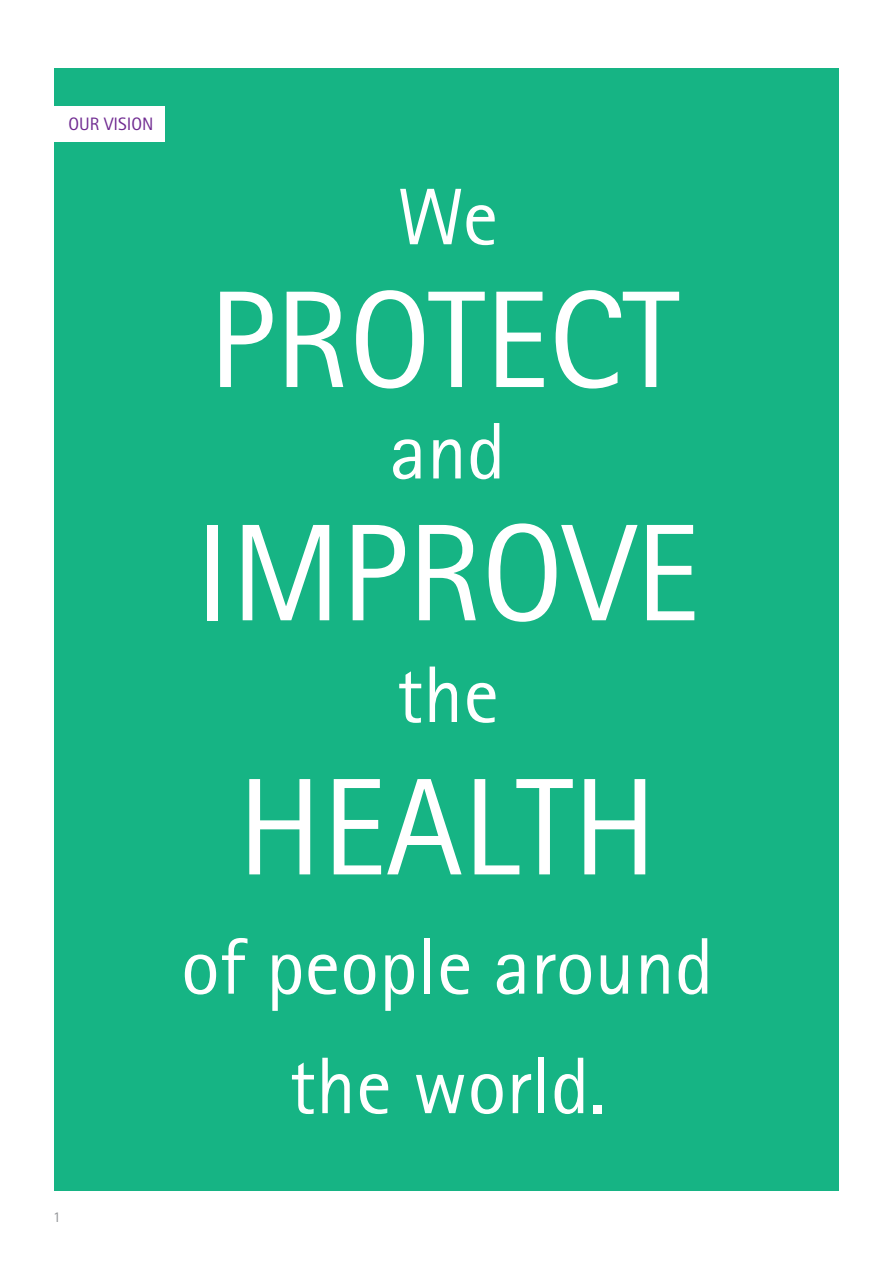
<style>
.page{position:relative;width:893px;height:1263px;background:#fff}
.page>*{position:absolute;margin:0;border:0;box-sizing:border-box;transform-origin:0 0}
.t1{font:138.15px/254.1px "Rotis Sans Serif Pro";color:#fff;text-align:center}
.t2{font:80.4px/119.6px "Rotis Sans Serif Pro";color:#fff;text-align:center}
.t3{font:18px "Rotis Sans Serif Pro";color:#702b91}
.t4{font:15px "Rotis Sans Serif Pro";color:#939598}
</style>
<div class="page">
<div style="left:54px;top:68px;width:785px;height:1123px;background:#16b484"></div>
<div style="left:43px;top:106px;width:122px;height:36px;background:#fff"></div>
<p class="t3" style="left:68px;top:114px;width:87px">OUR VISION</p>
<p class="t2" style="left:397px;top:158px;width:103px">We</p>
<h1 class="t1" style="left:208px;top:214px;width:472px">PROTECT</h1>
<p class="t2" style="left:390px;top:392px;width:118px">and</p>
<h1 class="t1" style="left:195px;top:448px;width:506px">IMPROVE<br>HEALTH</h1>
<p class="t2" style="left:396px;top:636px;width:104px">the</p>
<p class="t2" style="left:181px;top:907px;width:534px">of people around the world.</p>
<p class="t4" style="left:53px;top:1208px;width:9px">1</p>
</div>
